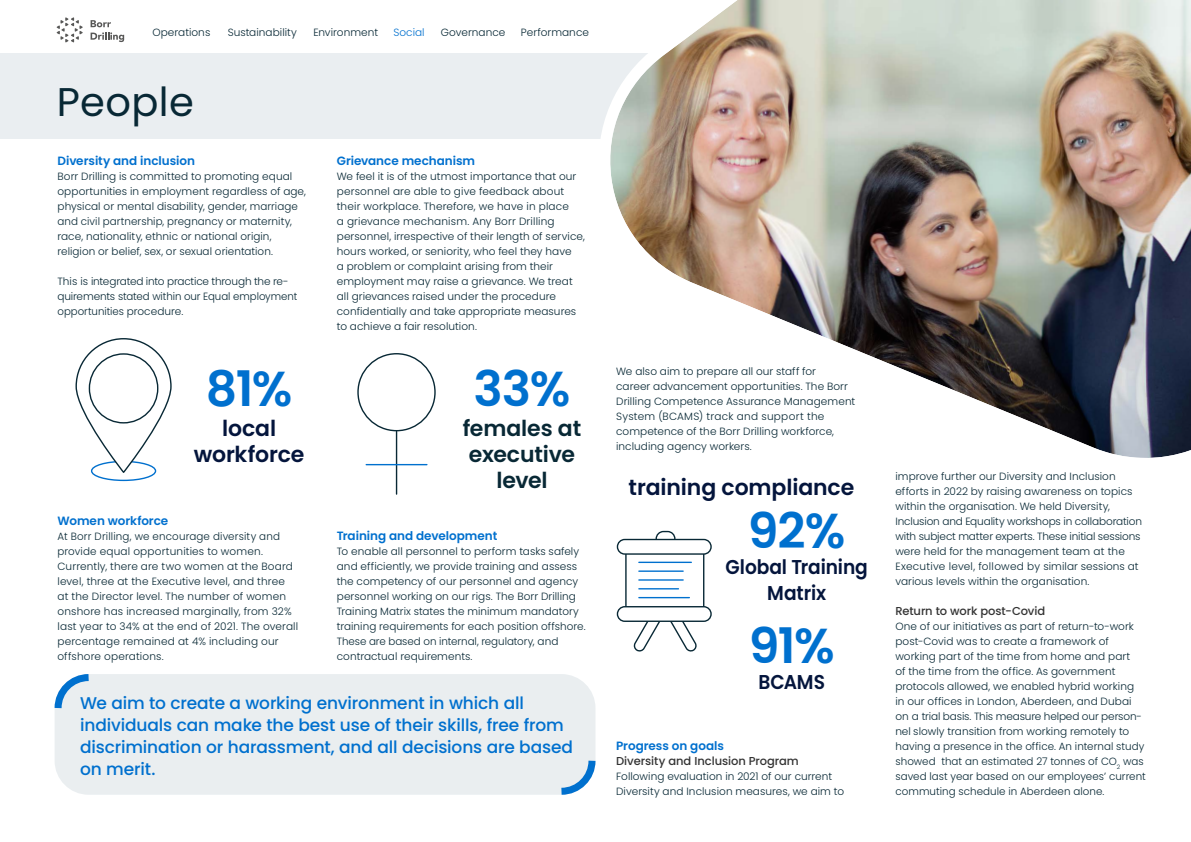
<style>
.page{position:relative;width:1191px;height:842px;background:#fff}
.page>*{position:absolute;margin:0;border:0;box-sizing:border-box;transform-origin:0 0}
.t1{font:600 49px "Poppins";letter-spacing:-.025em;color:#0070ce}
.t2{font:40px "Poppins";letter-spacing:.01em;color:#082835}
.t3{font:600 22px/26px "Poppins";letter-spacing:-.005em;color:#04153c;text-align:center}
.t4{font:600 22px/26px "Poppins";letter-spacing:-.005em;color:#082835;text-align:center}
.t5{font:600 20px/26px "Poppins";letter-spacing:-.005em;color:#04153c;text-align:center;scale:.93 1}
.t6{font:500 17px/22px "Poppins";letter-spacing:-.01em;color:#0070ce}
.t7{font:600 12px "Poppins";letter-spacing:-.005em;color:#0070ce}
.t8{font:500 11.5px "Poppins";letter-spacing:-.005em;color:#333}
.t9{font:300 10.5px/15px "Poppins";letter-spacing:.005em;color:#082835}
.t10{font:300 10.5px "Poppins";letter-spacing:.005em;color:#0070ce}
</style>
<div class="page">
<div style="left:0;top:0;width:1081px;height:139px;background:#eaeef1"></div>
<div style="left:91px;top:461px;width:65px;height:20px;border:1px solid #0070ce;border-radius:50%"></div>
<svg style="left:75px;top:338px;width:97px;height:136px"></svg>
<div style="left:89px;top:353px;width:69px;height:70px;border:1px solid #082835;border-radius:50%"></div>
<div style="left:357px;top:353px;width:79px;height:78px;border:1px solid #082835;border-radius:50%"></div>
<hr style="left:396px;top:431px;width:1px;height:63px;background:#082835">
<hr style="left:366px;top:464px;width:61px;height:1px;background:#0070ce">
<div style="left:0;top:0;width:1191px;height:52px;background:#fff"></div>
<img style="left:593px;top:0;width:598px;height:458px">
<svg style="left:91px;top:20px;width:33px;height:22px"></svg>
<svg style="left:57px;top:17px;width:26px;height:25px"></svg>
<div style="left:55px;top:674px;width:540px;height:121px;background:#eaeef0;border-radius:34px"></div>
<svg style="left:54px;top:674px;width:35px;height:35px"></svg>
<svg style="left:561px;top:754px;width:35px;height:41px"></svg>
<svg style="left:633px;top:622px;width:64px;height:30px"></svg>
<div style="left:625px;top:551px;width:79px;height:60px;border:1px solid #082835"></div>
<svg style="left:656px;top:531px;width:19px;height:15px"></svg>
<div style="left:655px;top:531px;width:20px;height:16px;border:1px solid #082835;border-radius:7px"></div>
<div style="left:617px;top:607px;width:94px;height:14px;background:#fff;border-radius:7px"></div>
<div style="left:617px;top:606px;width:94px;height:16px;border:1px solid #082835;border-radius:7px"></div>
<div style="left:617px;top:539px;width:94px;height:15px;background:#fff;border-radius:7px"></div>
<div style="left:617px;top:539px;width:94px;height:16px;border:1px solid #082835;border-radius:7px"></div>
<hr style="left:639px;top:562px;width:52px;height:1px;background:#0070ce">
<hr style="left:639px;top:570px;width:44px;height:2px;background:#0070ce">
<hr style="left:639px;top:579px;width:44px;height:2px;background:#0070ce">
<hr style="left:639px;top:588px;width:39px;height:1px;background:#0070ce">
<hr style="left:639px;top:597px;width:50px;height:1px;background:#0070ce">
<p class="t9" style="left:152px;top:25px;width:59px">Operations</p>
<p class="t9" style="left:228px;top:25px;width:71px">Sustainability</p>
<p class="t9" style="left:313px;top:25px;width:66px">Environment</p>
<p class="t10" style="left:393px;top:26px;width:33px">Social</p>
<p class="t9" style="left:441px;top:25px;width:66px">Governance</p>
<p class="t9" style="left:521px;top:25px;width:70px">Performance</p>
<h2 class="t2" style="left:57px;top:79px;width:139px">People</h2>
<p class="t7" style="left:57px;top:154px;width:139px">Diversity and inclusion</p>
<p class="t9" style="left:57px;top:169px;width:250px">Borr Drilling is committed to promoting equal opportunities in employment regardless of age, physical or mental disability, gender, marriage and civil partnership, pregnancy or maternity, race, nationality, ethnic or national origin, religion or belief, sex, or sexual orientation.</p>
<p class="t9" style="left:57px;top:274px;width:241px">This is integrated into practice through the re&shy;quirements stated within our Equal employment opportunities procedure.</p>
<h1 class="t1" style="left:206px;top:360px;width:88px">81%</h1>
<h3 class="t3" style="left:194px;top:415px;width:112px">local workforce</h3>
<p class="t7" style="left:57px;top:514px;width:112px">Women workforce</p>
<p class="t9" style="left:57px;top:529px;width:242px">At Borr Drilling, we encourage diversity and provide equal opportunities to women.<br>Currently, there are two women at the Board level, three at the Executive level, and three at the Director level. The number of women onshore has increased marginally, from 32% last year to 34% at the end of 2021. The overall percentage remained at 4% including our offshore operations.</p>
<p class="t7" style="left:337px;top:154px;width:140px">Grievance mechanism</p>
<p class="t9" style="left:337px;top:169px;width:250px">We feel it is of the utmost importance that our personnel are able to give feedback about their workplace. Therefore, we have in place<br>a grievance mechanism. Any Borr Drilling personnel, irrespective of their length of service, hours worked, or seniority, who feel they have<br>a problem or complaint arising from their employment may raise a grievance. We treat all grievances raised under the procedure confidentially and take appropriate measures to achieve a fair resolution.</p>
<h1 class="t1" style="left:473px;top:361px;width:98px">33%</h1>
<h3 class="t4" style="left:462px;top:416px;width:120px">females at executive level</h3>
<p class="t7" style="left:337px;top:529px;width:162px">Training and development</p>
<p class="t9" style="left:337px;top:544px;width:250px">To enable all personnel to perform tasks safely and efficiently, we provide training and assess the competency of our personnel and agency personnel working on our rigs. The Borr Drilling Training Matrix states the minimum mandatory training requirements for each position offshore.<br>These are based on internal, regulatory, and contractual requirements.</p>
<h3 class="t6" style="left:80px;top:692px;width:494px">We aim to create a working environment in which all individuals can make the best use of their skills, free from discrimination or harassment, and all decisions are based on merit.</h3>
<p class="t9" style="left:616px;top:364px;width:241px">We also aim to prepare all our staff for<br>career advancement opportunities. The Borr Drilling Competence Assurance Management System (BCAMS) track and support the competence of the Borr Drilling workforce, including agency workers.</p>
<h3 class="t3" style="left:628px;top:474px;width:227px">training compliance</h3>
<h1 class="t1" style="left:748px;top:502px;width:99px">92%</h1>
<h3 class="t5" style="left:725px;top:554px;width:155px">Global Training<br>Matrix</h3>
<h1 class="t1" style="left:749px;top:617px;width:87px">91%</h1>
<h3 class="t5" style="left:758px;top:669px;width:73px">BCAMS</h3>
<p class="t7" style="left:616px;top:739px;width:109px">Progress on goals</p>
<p class="t8" style="left:616px;top:754px;width:184px">Diversity and Inclusion Program</p>
<p class="t9" style="left:616px;top:769px;width:229px">Following evaluation in 2021 of our current<br>Diversity and Inclusion measures, we aim to</p>
<p class="t9" style="left:895px;top:469px;width:248px">improve further our Diversity and Inclusion efforts in 2022 by raising awareness on topics within the organisation. We held Diversity, Inclusion and Equality workshops in collaboration with subject matter experts. These initial sessions were held for the management team at the Executive level, followed by similar sessions at various levels within the organisation.</p>
<p class="t8" style="left:895px;top:604px;width:151px">Return to work post-Covid</p>
<p class="t9" style="left:895px;top:619px;width:252px">One of our initiatives as part of return-to-work post-Covid was to create a framework of working part of the time from home and part<br>of the time from the office. As government protocols allowed, we enabled hybrid working in our offices in London, Aberdeen, and Dubai on a trial basis. This measure helped our person&shy;nel slowly transition from working remotely to having a presence in the office. An internal study showed that an estimated 27 tonnes of CO<sub>2</sub> was saved last year based on our employees’ current commuting schedule in Aberdeen alone.</p>
</div>
